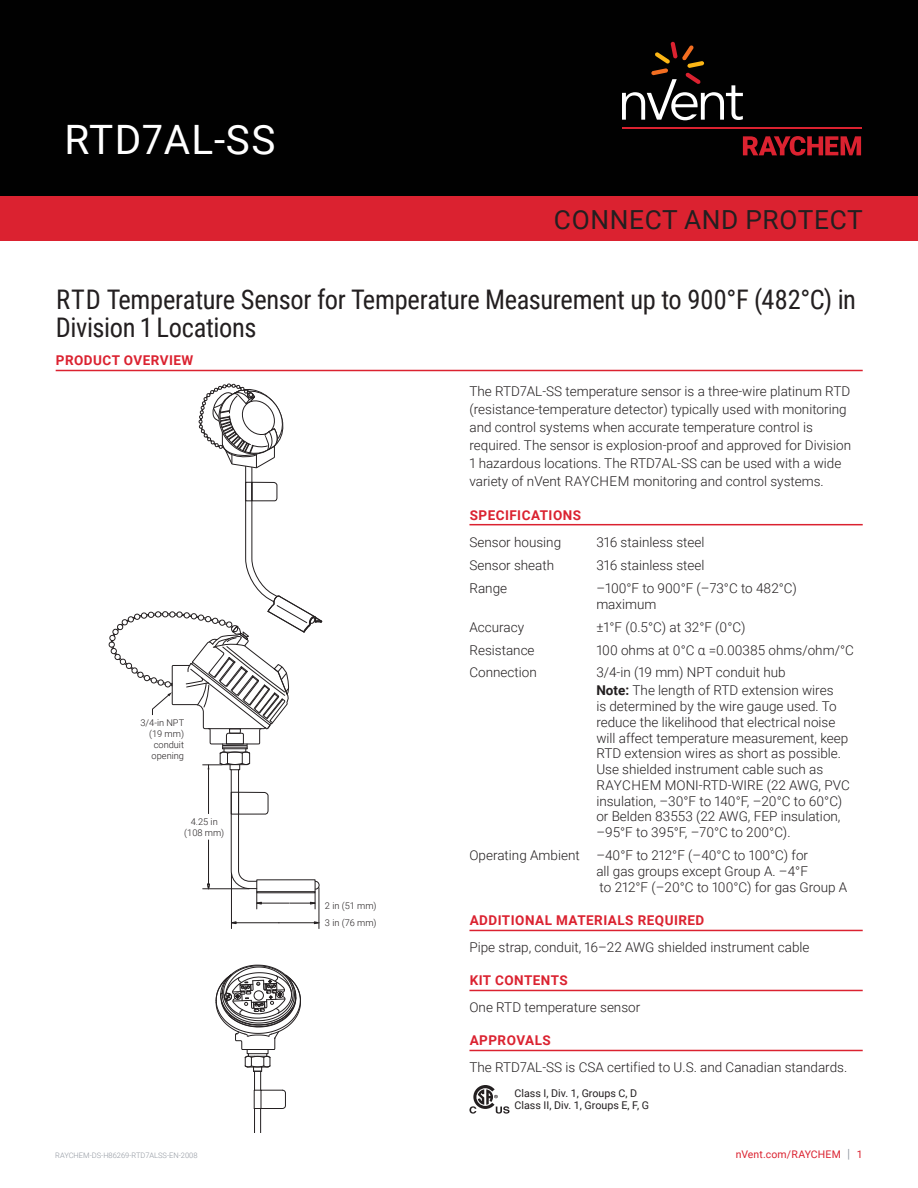
<style>
.page{position:relative;width:918px;height:1188px;background:#fff}
.page>*{position:absolute;margin:0;border:0;box-sizing:border-box;transform-origin:0 0}
.Page_1_Header_-_nVen{font:40.5px "Roboto";letter-spacing:.025em;color:#fff}
.Product_Description{font:27px/28.5px "Roboto Condensed";letter-spacing:-.01em;color:#231f20}
.t1{font:26.25px "Roboto";letter-spacing:.025em;color:#231f20}
.Table_Text_-_nVent_D{font:300 13.5px/15.8px "Roboto";color:#231f20}
.Text_-_nVent_Data_Sh{font:300 13.5px/18px "Roboto";color:#231f20}
.Subhead_-_nVent_Data{font:700 13.5px "Roboto";letter-spacing:.035em;color:#db2230}
.t2{font:10.65px/12.8px "Roboto";color:#231f20}
.t3{font:10.5px "Roboto";letter-spacing:.015em;color:#db2230}
.t4{font:300 9.3px/11.1px "Roboto";color:#231f20;text-align:center}
.t5{font:300 7.5px "Roboto";color:#8f959e}
.s1{font-weight:700}
.s2{font-size:12.6px;color:#8f959e}
</style>
<div class="page">
<div style="left:0;top:0;width:918px;height:196px;background:#010101"></div>
<div style="left:0;top:196px;width:918px;height:45px;background:#db2230"></div>
<svg style="left:743px;top:136px;width:118px;height:20px"></svg>
<hr style="left:622px;top:127px;width:239px;height:2px;background:#db2230">
<svg style="left:622px;top:42px;width:121px;height:78px"></svg>
<hr style="left:469px;top:524px;width:394px;height:1px;background:#db2230">
<hr style="left:469px;top:930px;width:394px;height:1px;background:#db2230">
<hr style="left:469px;top:990px;width:394px;height:1px;background:#db2230">
<hr style="left:469px;top:1050px;width:394px;height:1px;background:#db2230">
<svg style="left:469px;top:1085px;width:41px;height:29px"></svg>
<svg style="left:314px;top:921px;width:5px;height:3px"></svg>
<svg style="left:232px;top:921px;width:5px;height:3px"></svg>
<hr style="left:279px;top:922px;width:35px;height:1px;background:#231f20">
<hr style="left:236px;top:922px;width:43px;height:1px;background:#231f20">
<hr style="left:319px;top:888px;width:1px;height:41px;background:#231f20">
<hr style="left:231px;top:873px;width:1px;height:56px;background:#231f20">
<svg style="left:109px;top:384px;width:213px;height:525px"></svg>
<svg style="left:216px;top:965px;width:85px;height:168px"></svg>
<hr style="left:56px;top:370px;width:807px;height:1px;background:#db2230">
<p class="Page_1_Header_-_nVen" style="left:64px;top:112px;width:212px">RTD7AL-SS</p>
<h3 class="t1" style="left:554px;top:201px;width:310px">CONNECT AND PROTECT</h3>
<p class="Product_Description" style="left:56px;top:284px;width:802px">RTD Temperature Sensor for Temperature Measurement up to 900°F (482°C) in<br>Division 1 Locations</p>
<p class="Subhead_-_nVent_Data" style="left:56px;top:351px;width:139px">PRODUCT OVERVIEW</p>
<p class="t4" style="left:140px;top:717px;width:45px;text-align:right">3/4-in NPT (19 mm) conduit opening</p>
<p class="t4" style="left:184px;top:816px;width:41px">4.25 in (108 mm)</p>
<p class="t4" style="left:325px;top:899px;width:53px">2 in (51 mm)</p>
<p class="t4" style="left:325px;top:916px;width:53px">3 in (76 mm)</p>
<p class="Text_-_nVent_Data_Sh" style="left:469px;top:382px;width:383px">The RTD7AL-SS temperature sensor is a three-wire platinum RTD (resistance-temperature detector) typically used with monitoring and control systems when accurate temperature control is required. The sensor is explosion-proof and approved for Division 1 hazardous locations. The RTD7AL-SS can be used with a wide variety of nVent RAYCHEM monitoring and control systems.</p>
<p class="Subhead_-_nVent_Data" style="left:470px;top:505px;width:113px">SPECIFICATIONS</p>
<p class="Table_Text_-_nVent_D" style="left:469px;top:534px;width:93px">Sensor housing</p>
<p class="Table_Text_-_nVent_D" style="left:596px;top:534px;width:110px">316 stainless steel</p>
<p class="Table_Text_-_nVent_D" style="left:469px;top:557px;width:86px">Sensor sheath</p>
<p class="Table_Text_-_nVent_D" style="left:596px;top:557px;width:110px">316 stainless steel</p>
<p class="Table_Text_-_nVent_D" style="left:469px;top:580px;width:39px">Range</p>
<p class="Table_Text_-_nVent_D" style="left:596px;top:580px;width:202px">–100°F to 900°F (–73°C to 482°C) maximum</p>
<p class="Table_Text_-_nVent_D" style="left:469px;top:619px;width:56px">Accuracy</p>
<p class="Table_Text_-_nVent_D" style="left:596px;top:619px;width:151px">±1°F (0.5°C) at 32°F (0°C)</p>
<p class="Table_Text_-_nVent_D" style="left:469px;top:641px;width:67px">Resistance</p>
<p class="Table_Text_-_nVent_D" style="left:596px;top:641px;width:259px">100 ohms at 0°C α =0.00385 ohms/ohm/°C</p>
<p class="Table_Text_-_nVent_D" style="left:469px;top:664px;width:69px">Connection</p>
<p class="Table_Text_-_nVent_D" style="left:596px;top:664px;width:191px">3/4-in (19 mm) NPT conduit hub</p>
<p class="Table_Text_-_nVent_D" style="left:596px;top:682px;width:255px"><span class="s1">Note:</span> The length of RTD extension wires<br>is determined by the wire gauge used. To reduce the likelihood that electrical noise will affect temperature measurement, keep RTD extension wires as short as possible.<br>Use shielded instrument cable such as RAYCHEM MONI-RTD-WIRE (22 AWG, PVC insulation, –30°F to 140°F, –20°C to 60°C) or Belden 83553 (22 AWG, FEP insulation, –95°F to 395°F, –70°C to 200°C).</p>
<p class="Table_Text_-_nVent_D" style="left:469px;top:847px;width:112px">Operating Ambient</p>
<p class="Table_Text_-_nVent_D" style="left:596px;top:847px;width:253px">–40°F to 212°F (–40°C to 100°C) for<br>all gas groups except Group A. –4°F<br>to 212°F (–20°C to 100°C) for gas Group A</p>
<p class="Subhead_-_nVent_Data" style="left:470px;top:911px;width:236px">ADDITIONAL MATERIALS REQUIRED</p>
<p class="Text_-_nVent_Data_Sh" style="left:469px;top:938px;width:342px">Pipe strap, conduit, 16–22 AWG shielded instrument cable</p>
<p class="Subhead_-_nVent_Data" style="left:470px;top:971px;width:100px">KIT CONTENTS</p>
<p class="Text_-_nVent_Data_Sh" style="left:469px;top:998px;width:172px">One RTD temperature sensor</p>
<p class="Subhead_-_nVent_Data" style="left:470px;top:1031px;width:83px">APPROVALS</p>
<p class="Text_-_nVent_Data_Sh" style="left:469px;top:1058px;width:379px">The RTD7AL-SS is CSA certified to U.S. and Canadian standards.</p>
<p class="t2" style="left:515px;top:1086px;width:136px">Class I, Div. 1, Groups C, D<br>Class II, Div. 1, Groups E, F, G</p>
<p class="t5" style="left:55px;top:1150px;width:144px">RAYCHEM-DS-H86269-RTD7ALSS-EN-2008</p>
<p class="t3" style="left:736px;top:1147px;width:128px">nVent.com/RAYCHEM <span class="s2">|</span> 1</p>
</div>
